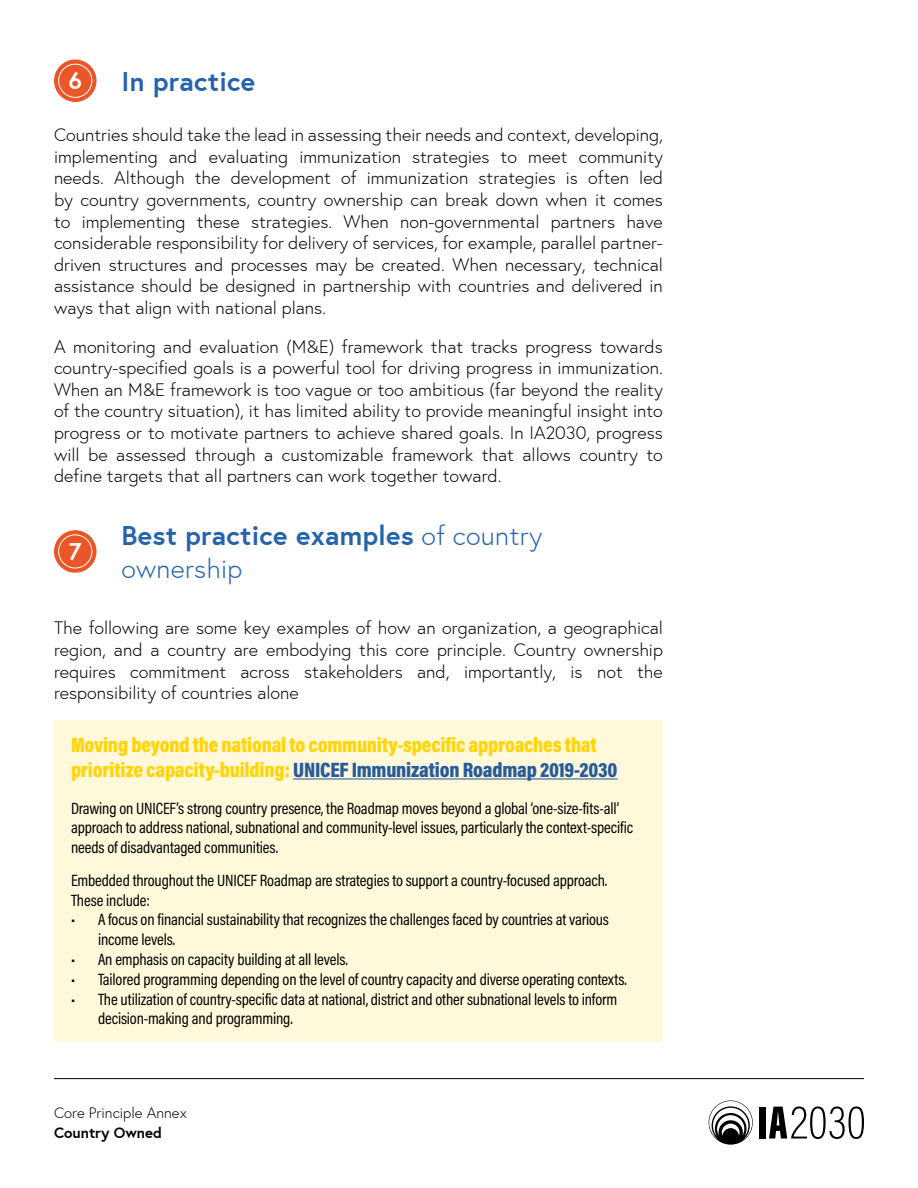
<style>
.page{position:relative;width:918px;height:1188px;background:#fff}
.page>*{position:absolute;margin:0;border:0;box-sizing:border-box;transform-origin:0 0}
.t1{font:700 27px/32.4px "Europa";letter-spacing:.01em;color:#2663ae}
.t2{font:700 24px "Europa";color:#fff}
.t3{font:21px/25.2px "Acumin Variable Concept";letter-spacing:-.055em;color:#ffd508}
.t4{font:300 18px/21.6px "Europa";color:#000;text-align:justify}
.t5{font:16.5px/19.8px "Acumin Variable Concept";letter-spacing:-.1em;color:#000}
.t6{font:300 15px "Europa";color:#000}
.t7{font:700 15px "Europa";color:#000}
.s1{font-weight:300}
.s2{color:#275b9b}
</style>
<div class="page">
<svg style="left:709px;top:1100px;width:44px;height:45px"></svg>
<div style="left:759px;top:1107px;width:6px;height:32px;background:#000"></div>
<svg style="left:769px;top:1106px;width:95px;height:33px"></svg>
<div style="left:54px;top:720px;width:609px;height:321px;background:#fff8da"></div>
<hr style="left:293px;top:778px;width:325px;height:1px;background:#275b9b">
<hr style="left:54px;top:1078px;width:810px;height:1px;background:#000">
<div style="left:54px;top:59px;width:43px;height:43px;background:#ea5628;border-radius:50%"></div>
<div style="left:58px;top:64px;width:34px;height:34px;border:1px solid #fff;border-radius:50%"></div>
<div style="left:54px;top:530px;width:43px;height:43px;background:#ea5628;border-radius:50%"></div>
<div style="left:58px;top:534px;width:34px;height:34px;border:1px solid #fff;border-radius:50%"></div>
<h2 class="t2" style="left:68px;top:65px;width:15px">6</h2>
<h1 class="t1" style="left:122px;top:65px;width:135px">In practice</h1>
<p class="t4" style="left:54px;top:124px;width:610px">Countries should take the lead in assessing their needs and context, developing, implementing and evaluating immunization strategies to meet community needs. Although the development of immunization strategies is often led by country governments, country ownership can break down when it comes to implementing these strategies. When non-governmental partners have considerable responsibility for delivery of services, for example, parallel partner&shy;driven structures and processes may be created. When necessary, technical assistance should be designed in partnership with countries and delivered in ways that align with national plans.</p>
<p class="t4" style="left:54px;top:336px;width:610px">A monitoring and evaluation (M&amp;E) framework that tracks progress towards country-specified goals is a powerful tool for driving progress in immunization.<br>When an M&amp;E framework is too vague or too ambitious (far beyond the reality of the country situation), it has limited ability to provide meaningful insight into progress or to motivate partners to achieve shared goals. In IA2030, progress will be assessed through a customizable framework that allows country to define targets that all partners can work together toward.</p>
<h2 class="t2" style="left:69px;top:536px;width:14px">7</h2>
<h1 class="t1" style="left:122px;top:520px;width:422px">Best practice examples <span class="s1">of country ownership</span></h1>
<p class="t4" style="left:54px;top:617px;width:610px">The following are some key examples of how an organization, a geographical region, and a country are embodying this core principle. Country ownership requires commitment across stakeholders and, importantly, is not the responsibility of countries alone</p>
<p class="t3" style="left:71px;top:731px;width:549px">Moving beyond the national to community-specific approaches that prioritize capacity-building: <span class="s2">UNICEF Immunization Roadmap 2019-2030</span></p>
<p class="t5" style="left:71px;top:797px;width:565px">Drawing on UNICEF’s strong country presence, the Roadmap moves beyond a global ‘one-size-fits-all’ approach to address national, subnational and community-level issues, particularly the context-specific needs of disadvantaged communities.</p>
<p class="t5" style="left:71px;top:870px;width:538px">Embedded throughout the UNICEF Roadmap are strategies to support a country-focused approach.<br>These include:</p>
<p class="t5" style="left:98px;top:909px;width:514px;text-indent:-27px">• A focus on financial sustainability that recognizes the challenges faced by countries at various income levels.</p>
<p class="t5" style="left:71px;top:949px;width:279px">• An emphasis on capacity building at all levels.</p>
<p class="t5" style="left:71px;top:969px;width:558px">• Tailored programming depending on the level of country capacity and diverse operating contexts.</p>
<p class="t5" style="left:98px;top:988px;width:524px;text-indent:-27px">• The utilization of country-specific data at national, district and other subnational levels to inform decision-making and programming.</p>
<p class="t6" style="left:54px;top:1104px;width:135px">Core Principle Annex</p>
<p class="t7" style="left:54px;top:1123px;width:109px">Country Owned</p>
</div>
